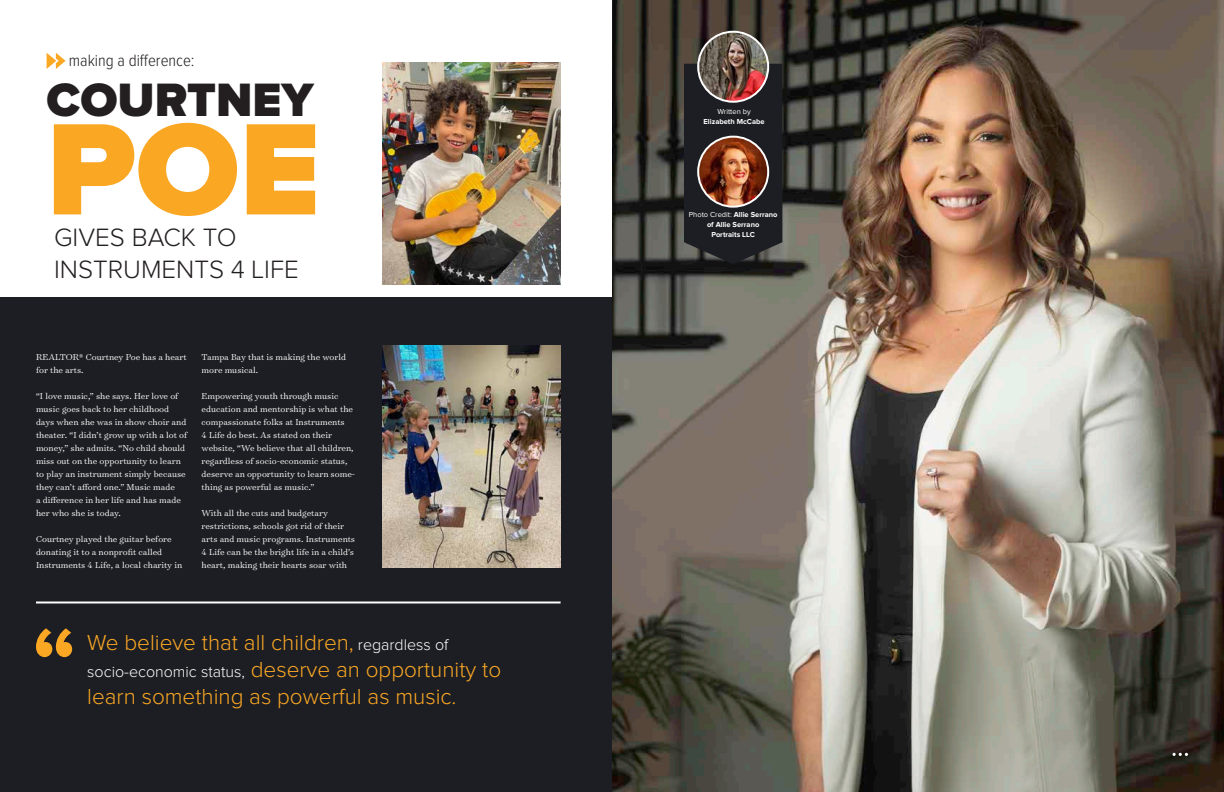
<style>
.page{position:relative;width:1224px;height:792px;background:#fff}
.page>*{position:absolute;margin:0;border:0;box-sizing:border-box;transform-origin:0 0}
.t1{font:900 135.1px "Proxima Nova";color:#faa723}
.t2{font:900 48.5px "Proxima Nova";color:#231f20}
.t3{font:300 26px/32px "Proxima Nova";color:#231f20}
.t4{font:300 22.5px/27px "Proxima Nova";color:#faa723}
.t5{font:300 17px "Proxima Nova Cond";color:#231f20}
.t6{font:300 9.8px/13px "Surveyor Text";color:#fff}
.t7{font:700 7.5px/10px "Proxima Nova";color:#fff;text-align:center}
.t8{font:7.5px "Proxima Nova";color:#fff}
.s1{font-size:16px;color:#fff}
.s2{font-weight:400}
</style>
<div class="page">
<div style="left:0;top:297px;width:613px;height:495px;background:#1d1e23"></div>
<img style="left:612px;top:0;width:612px;height:792px">
<svg style="left:47px;top:53px;width:19px;height:16px"></svg>
<svg style="left:684px;top:64px;width:98px;height:200px"></svg>
<img style="left:698px;top:32px;width:70px;height:70px;border-radius:35px">
<div style="left:697px;top:31px;width:72px;height:72px;border:2px solid #fff;border-radius:50%"></div>
<img style="left:698px;top:137px;width:70px;height:70px;border-radius:35px">
<div style="left:697px;top:136px;width:72px;height:72px;border:2px solid #fff;border-radius:50%"></div>
<img style="left:383px;top:63px;width:178px;height:222px">
<img style="left:383px;top:345px;width:178px;height:223px">
<svg style="left:1173px;top:753px;width:15px;height:3px"></svg>
<svg style="left:36px;top:628px;width:36px;height:29px"></svg>
<hr style="left:36px;top:602px;width:525px;height:2px;background:#fff">
<h3 class="t5" style="left:69px;top:53px;width:127px">making a difference:</h3>
<h2 class="t2" style="left:47px;top:77px;width:269px">COURTNEY</h2>
<h1 class="t1" style="left:47px;top:108px;width:275px">POE</h1>
<h3 class="t3" style="left:54px;top:223px;width:246px">GIVES BACK TO<br>INSTRUMENTS 4 LIFE</h3>
<p class="t6" style="left:36px;top:350px;width:152px">REALTOR® Courtney Poe has a heart for the arts.</p>
<p class="t6" style="left:36px;top:389px;width:153px">“I love music,” she says. Her love of music goes back to her childhood days when she was in show choir and theater. “I didn’t grow up with a lot of money,” she admits. “No child should miss out on the opportunity to learn to play an instrument simply because they can’t afford one.” Music made<br>a difference in her life and has made her who she is today.</p>
<p class="t6" style="left:36px;top:532px;width:148px">Courtney played the guitar before donating it to a nonprofit called<br>Instruments 4 Life, a local charity in</p>
<p class="t6" style="left:202px;top:350px;width:146px">Tampa Bay that is making the world more musical.</p>
<p class="t6" style="left:202px;top:389px;width:155px">Empowering youth through music education and mentorship is what the compassionate folks at Instruments<br>4 Life do best. As stated on their website, “We believe that all children, regardless of socio-economic status, deserve an opportunity to learn some&shy;thing as powerful as music.”</p>
<p class="t6" style="left:202px;top:506px;width:155px">With all the cuts and budgetary restrictions, schools got rid of their arts and music programs. Instruments 4 Life can be the bright life in a child’s heart, making their hearts soar with</p>
<h3 class="t4" style="left:87px;top:630px;width:415px">We believe that all children, <span class="s1">regardless of socio-economic status,</span> deserve an opportunity to learn something as powerful as music.</h3>
<p class="t8" style="left:718px;top:107px;width:35px">Written by</p>
<p class="t7" style="left:704px;top:116px;width:63px">Elizabeth McCabe</p>
<p class="t7" style="left:689px;top:210px;width:90px"><span class="s2">Photo Credit:</span> Allie Serrano of Allie Serrano<br>Portraits LLC</p>
</div>
